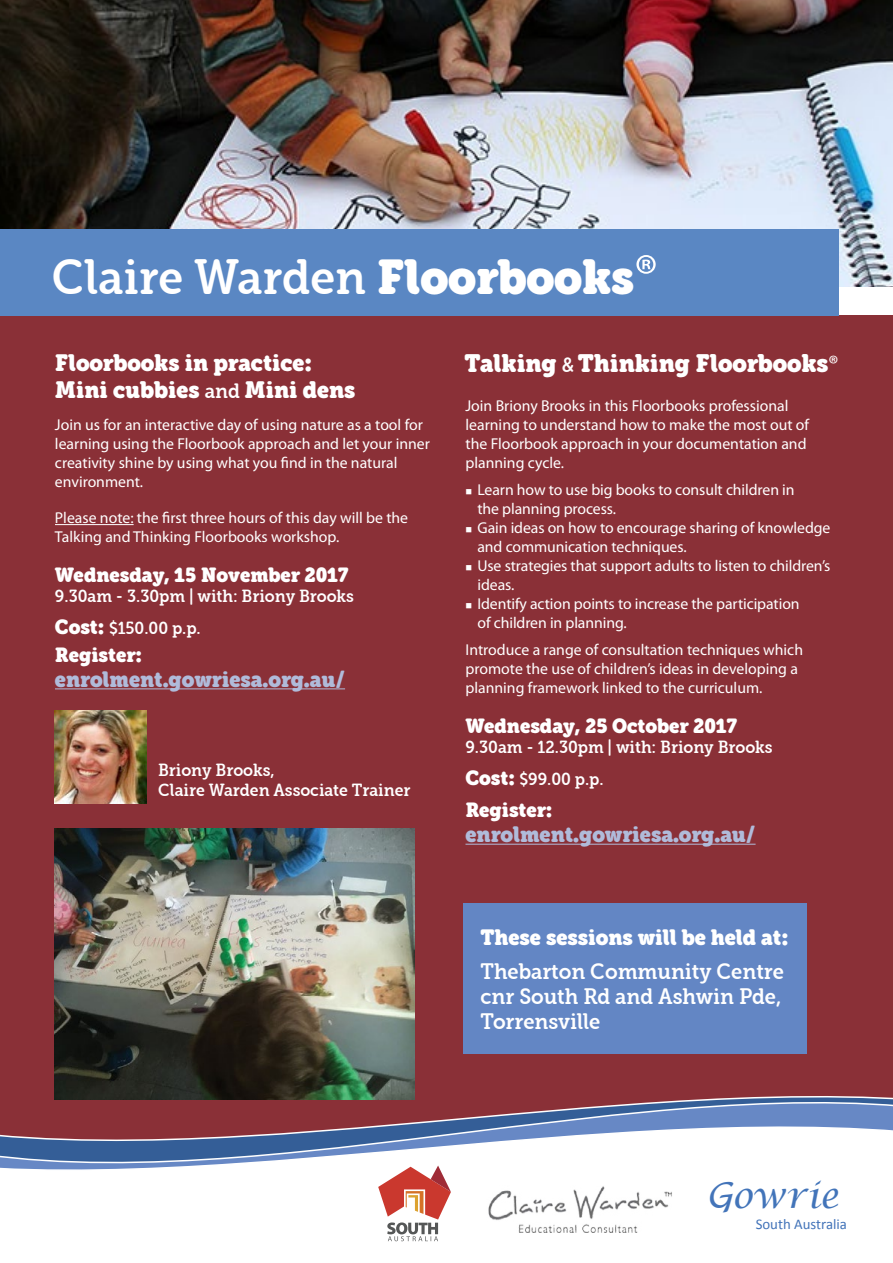
<style>
.page{position:relative;width:893px;height:1263px;background:#fff}
.page>*{position:absolute;margin:0;border:0;box-sizing:border-box;transform-origin:0 0}
.t1{font:46.5px "Eacologica Round Slab";color:#fff}
.t2{font:italic 35.55px "Lucida Calligraphy";color:#4274b9}
.t3{font:24px "eacologica round slab";color:#fff}
.t4{font:22.5px/27px "eacologica round slab";color:#fff}
.t5{font:21px/25.2px "Eacologica Round Slab";color:#fff;text-align:justify}
.t6{font:21px "eacologica round slab";color:#b0bbda}
.t7{font:21px "eacologica round slab";color:#fff}
.t8{font:700 19.5px "Eacologica Round Slab";color:#fff}
.t9{font:19.5px "eacologica round slab";color:#fff}
.t10{font:16.5px/32px "Eacologica Round Slab";color:#fff}
.t11{font:15.75px/18.9px "Myriad Pro";color:#fff}
.t12{font:14.85px "Calibri";color:#4374b9}
.s1{font-family:"eacologica round slab"}
.s2{font-family:"Myriad Pro";font-size:57px}
.s3{font-family:"Eacologica Round Slab";font-size:19.5px}
.s4{font-weight:700;font-size:19.5px}
.s5{font-family:"Myriad Pro"}
.s6{font-family:"Lucida Handwriting";color:#4374b9}
</style>
<div class="page">
<div style="left:0;top:316px;width:893px;height:947px;background:#8a3037"></div>
<img style="left:0;top:803px;width:893px;height:460px">
<hr style="left:465px;top:844px;width:291px;height:1px;background:#b0bbda">
<img style="left:0;top:0;width:893px;height:286px">
<div style="left:0;top:229px;width:839px;height:87px;background:#5a87c3"></div>
<hr style="left:55px;top:524px;width:79px;height:1px;background:#fff">
<hr style="left:55px;top:688px;width:290px;height:1px;background:#b0bbda">
<div style="left:463px;top:904px;width:344px;height:150px;background:#6386c4"></div>
<img style="left:486px;top:1186px;width:190px;height:46px">
<svg style="left:378px;top:1165px;width:73px;height:76px;background:#dca49e"></svg>
<img style="left:54px;top:711px;width:93px;height:92px">
<h1 class="t1" style="left:52px;top:249px;width:608px">Claire Warden <span class="s1">Floorbooks</span><span class="s2">®</span></h1>
<h3 class="t4" style="left:55px;top:349px;width:302px">Floorbooks in practice:<br>Mini cubbies <span class="s3">and</span> Mini dens</h3>
<p class="t11" style="left:55px;top:415px;width:376px">Join us for an interactive day of using nature as a tool for learning using the Floorbook approach and let your inner creativity shine by using what you find in the natural environment.</p>
<p class="t11" style="left:55px;top:508px;width:355px">Please note: the first three hours of this day will be the<br>Talking and Thinking Floorbooks workshop.</p>
<p class="t8" style="left:55px;top:563px;width:295px">Wednesday, 15 November 2017</p>
<p class="t10" style="left:55px;top:580px;width:300px">9.30am - 3.30pm | with: Briony Brooks<br><span class="s4">Cost:</span> $150.00 p.p.</p>
<p class="t9" style="left:55px;top:642px;width:89px">Register:</p>
<h3 class="t6" style="left:55px;top:666px;width:292px">enrolment.gowriesa.org.au/</h3>
<p class="t10" style="left:158px;top:760px;width:254px;line-height:19.8px">Briony Brooks,<br>Claire Warden Associate Trainer</p>
<h3 class="t3" style="left:464px;top:348px;width:375px">Talking <span class="s3">&amp;</span> Thinking Floorbooks<span class="s5">®</span></h3>
<p class="t11" style="left:465px;top:396px;width:345px">Join Briony Brooks in this Floorbooks professional learning to understand how to make the most out of the Floorbook approach in your documentation and planning cycle.</p>
<p class="t11" style="left:477px;top:480px;width:354px">Learn how to use big books to consult children in<br>the planning process.<br>Gain ideas on how to encourage sharing of knowledge and communication techniques.<br>Use strategies that support adults to listen to children’s ideas.<br>Identify action points to increase the participation<br>of children in planning.</p>
<p class="t11" style="left:465px;top:640px;width:339px">Introduce a range of consultation techniques which promote the use of children’s ideas in developing a planning framework linked to the curriculum.</p>
<p class="t8" style="left:465px;top:714px;width:273px">Wednesday, 25 October 2017</p>
<p class="t10" style="left:465px;top:731px;width:308px">9.30am - 12.30pm | with: Briony Brooks<br><span class="s4">Cost:</span> $99.00 p.p.</p>
<p class="t9" style="left:465px;top:798px;width:89px">Register:</p>
<h3 class="t6" style="left:465px;top:821px;width:292px">enrolment.gowriesa.org.au/</h3>
<h3 class="t7" style="left:480px;top:924px;width:309px">These sessions will be held at:</h3>
<h3 class="t5" style="left:480px;top:958px;width:305px">Thebarton Community Centre cnr South Rd and Ashwin Pde, Torrensville</h3>
<h2 class="t2" style="left:706px;top:1174px;width:134px"><span class="s6">G</span>owrie</h2>
<p class="t12" style="left:756px;top:1214px;width:93px">South Australia</p>
</div>
